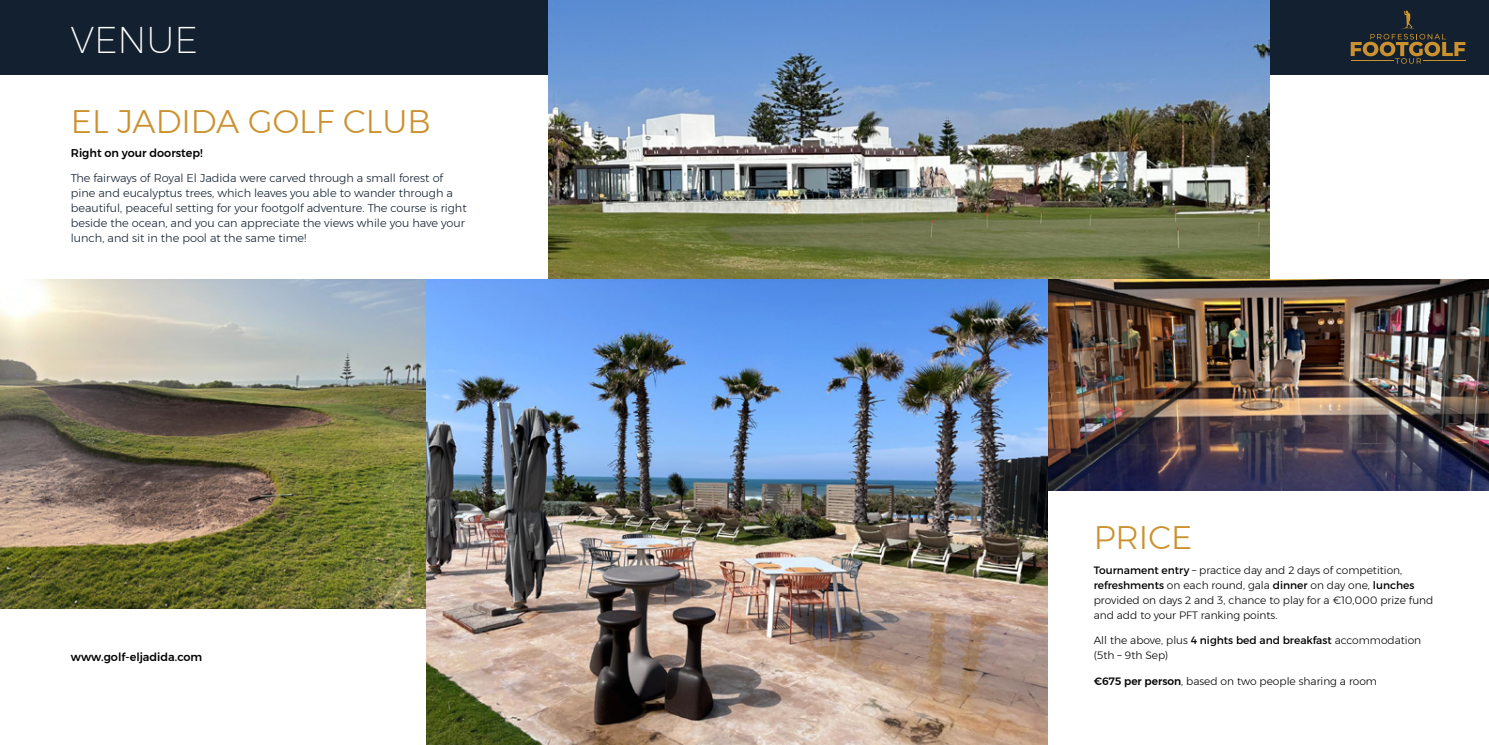
<style>
.page{position:relative;width:1489px;height:745px;background:#fff}
.page>*{position:absolute;margin:0;border:0;box-sizing:border-box;transform-origin:0 0}
.t1{font:200 36.25px "Montserrat";color:#fff}
.t2{font:300 32.5px "Montserrat";color:#cb912e}
.t3{font:300 11.25px/15px "Montserrat";color:#122030}
.t4{font:500 11.25px "Montserrat";color:#000300}
.t5{font:500 11.25px "Montserrat";color:#000}
.t6{font:300 10.62px/15px "Montserrat";color:#000}
.s1{font-weight:400}
.s2{font-weight:500}
</style>
<div class="page">
<div style="left:0;top:0;width:762px;height:74px;background:#122030"></div>
<div style="left:731px;top:0;width:757px;height:74px;background:#122030"></div>
<svg style="left:1350px;top:11px;width:115px;height:53px"></svg>
<img style="left:548px;top:0;width:721px;height:279px">
<img style="left:0;top:279px;width:426px;height:329px">
<img style="left:1047px;top:279px;width:441px;height:211px">
<img style="left:426px;top:279px;width:621px;height:465px">
<h1 class="t1" style="left:71px;top:13px;width:128px">VENUE</h1>
<h2 class="t2" style="left:71px;top:97px;width:361px">EL JADIDA GOLF CLUB</h2>
<p class="t5" style="left:71px;top:144px;width:133px">Right on your doorstep!</p>
<p class="t3" style="left:71px;top:170px;width:397px">The fairways of Royal El Jadida were carved through a small forest of pine and eucalyptus trees, which leaves you able to wander through a beautiful, peaceful setting for your footgolf adventure. The course is right beside the ocean, and you can appreciate the views while you have your lunch, and sit in the pool at the same time!</p>
<p class="t4" style="left:71px;top:648px;width:133px">www.golf-eljadida.com</p>
<h2 class="t2" style="left:1093px;top:512px;width:100px">PRICE</h2>
<p class="t6" style="left:1093px;top:561px;width:341px"><span class="s1">Tournament entry</span> – practice day and 2 days of competition, <span class="s1">refreshments</span> on each round, gala <span class="s1">dinner</span> on day one, <span class="s1">lunches </span>provided on days 2 and 3, chance to play for a €10,000 prize fund and add to your PFT ranking points.</p>
<p class="t6" style="left:1093px;top:631px;width:329px">All the above, plus <span class="s1">4 nights bed and breakfast</span> accommodation (5th – 9th Sep)</p>
<p class="t6" style="left:1093px;top:672px;width:285px"><span class="s2">€675 per person</span>, based on two people sharing a room</p>
</div>
